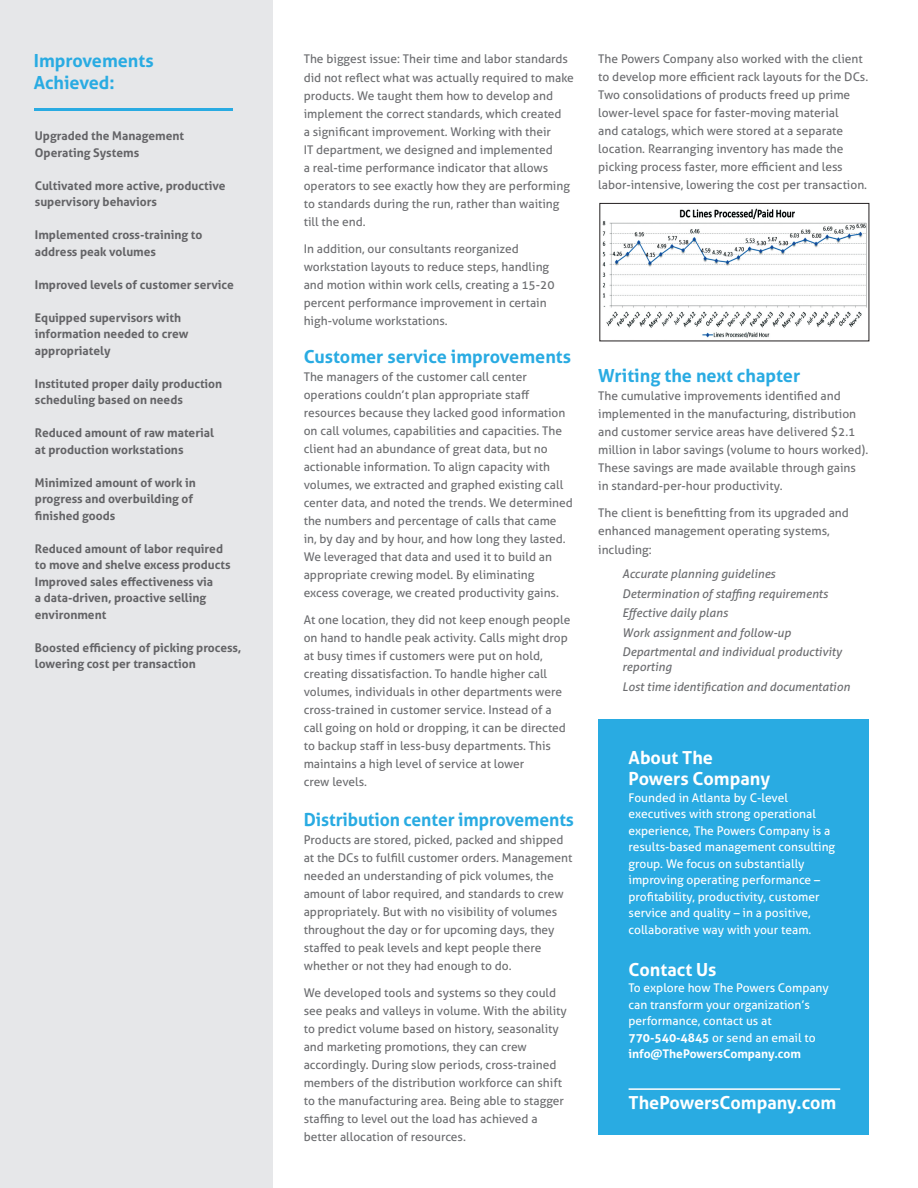
<style>
.page{position:relative;width:918px;height:1188px;background:#fff}
.page>*{position:absolute;margin:0;border:0;box-sizing:border-box;transform-origin:0 0}
.subhead{font:700 18px "Aller";color:#29abe2}
.t1{font:700 18px "Aller";color:#fff}
.t2{font:12px/18px "Aller";color:#6c6d70}
.t3{font:700 12px/16.5px "Aller";color:#636366}
.t4{font:12px/16.5px "Aller";color:#fff}
.Indent_Italic{font:italic 12px/15px "Aller";color:#6c6d70}
.t5{font:700 12px "Aller";color:#fff}
.s1{font-weight:700}
</style>
<div class="page">
<div style="left:0;top:0;width:272px;height:1188px;background:#e6e7e9"></div>
<hr style="left:34px;top:108px;width:198px;height:3px;background:#29abe2">
<div style="left:598px;top:719px;width:270px;height:416px;background:#29abe2"></div>
<hr style="left:629px;top:1088px;width:211px;height:2px;background:#fff">
<img style="left:602px;top:208px;width:265px;height:130px">
<div style="left:599px;top:203px;width:270px;height:138px;border:1px solid #231f20"></div>
<p class="subhead" style="left:34px;top:50px;width:121px">Improvements</p>
<p class="subhead" style="left:34px;top:71px;width:82px">Achieved:</p>
<p class="t3" style="left:35px;top:128px;width:151px">Upgraded the Management<br>Operating Systems</p>
<p class="t3" style="left:35px;top:177px;width:192px">Cultivated more active, productive supervisory behaviors</p>
<p class="t3" style="left:35px;top:227px;width:169px">Implemented cross-training to address peak volumes</p>
<p class="t3" style="left:35px;top:276px;width:200px">Improved levels of customer service</p>
<p class="t3" style="left:35px;top:309px;width:155px">Equipped supervisors with information needed to crew appropriately</p>
<p class="t3" style="left:35px;top:375px;width:189px">Instituted proper daily production scheduling based on needs</p>
<p class="t3" style="left:35px;top:425px;width:181px">Reduced amount of raw material at production workstations</p>
<p class="t3" style="left:35px;top:474px;width:162px">Minimized amount of work in progress and overbuilding of finished goods</p>
<p class="t3" style="left:35px;top:540px;width:197px">Reduced amount of labor required to move and shelve excess products</p>
<p class="t3" style="left:35px;top:573px;width:180px">Improved sales effectiveness via a data-driven, proactive selling environment</p>
<p class="t3" style="left:35px;top:639px;width:208px">Boosted efficiency of picking process, lowering cost per transaction</p>
<p class="t2" style="left:304px;top:49px;width:272px">The biggest issue: Their time and labor standards did not reflect what was actually required to make products. We taught them how to develop and implement the correct standards, which created<br>a significant improvement. Working with their<br>IT department, we designed and implemented<br>a real-time performance indicator that allows operators to see exactly how they are performing to standards during the run, rather than waiting till the end.</p>
<p class="t2" style="left:304px;top:239px;width:252px">In addition, our consultants reorganized workstation layouts to reduce steps, handling and motion within work cells, creating a 15-20 percent performance improvement in certain high-volume workstations.</p>
<p class="subhead" style="left:304px;top:345px;width:269px">Customer service improvements</p>
<p class="t2" style="left:304px;top:368px;width:271px">The managers of the customer call center operations couldn’t plan appropriate staff resources because they lacked good information on call volumes, capabilities and capacities. The client had an abundance of great data, but no actionable information. To align capacity with volumes, we extracted and graphed existing call center data, and noted the trends. We determined the numbers and percentage of calls that came<br>in, by day and by hour, and how long they lasted.<br>We leveraged that data and used it to build an appropriate crewing model. By eliminating<br>excess coverage, we created productivity gains.</p>
<p class="t2" style="left:304px;top:611px;width:268px">At one location, they did not keep enough people on hand to handle peak activity. Calls might drop at busy times if customers were put on hold, creating dissatisfaction. To handle higher call volumes, individuals in other departments were cross-trained in customer service. Instead of a call going on hold or dropping, it can be directed to backup staff in less-busy departments. This maintains a high level of service at lower<br>crew levels.</p>
<p class="subhead" style="left:304px;top:808px;width:272px">Distribution center improvements</p>
<p class="t2" style="left:304px;top:830px;width:270px">Products are stored, picked, packed and shipped at the DCs to fulfill customer orders. Management needed an understanding of pick volumes, the amount of labor required, and standards to crew appropriately. But with no visibility of volumes throughout the day or for upcoming days, they staffed to peak levels and kept people there whether or not they had enough to do.</p>
<p class="t2" style="left:304px;top:983px;width:265px">We developed tools and systems so they could see peaks and valleys in volume. With the ability to predict volume based on history, seasonality and marketing promotions, they can crew accordingly. During slow periods, cross-trained members of the distribution workforce can shift to the manufacturing area. Being able to stagger staffing to level out the load has achieved a better allocation of resources.</p>
<p class="t2" style="left:598px;top:50px;width:272px">The Powers Company also worked with the client to develop more efficient rack layouts for the DCs.<br>Two consolidations of products freed up prime lower-level space for faster-moving material<br>and catalogs, which were stored at a separate location. Rearranging inventory has made the picking process faster, more efficient and less labor-intensive, lowering the cost per transaction.</p>
<p class="subhead" style="left:598px;top:364px;width:204px">Writing the next chapter</p>
<p class="t2" style="left:598px;top:386px;width:271px">The cumulative improvements identified and implemented in the manufacturing, distribution and customer service areas have delivered $2.1 million in labor savings (volume to hours worked).<br>These savings are made available through gains in standard-per-hour productivity.</p>
<p class="t2" style="left:598px;top:503px;width:252px">The client is benefitting from its upgraded and enhanced management operating systems,</p>
<p class="t2" style="left:598px;top:541px;width:55px">including:</p>
<p class="Indent_Italic" style="left:622px;top:566px;width:155px">Accurate planning guidelines</p>
<p class="Indent_Italic" style="left:622px;top:586px;width:207px">Determination of staffing requirements</p>
<p class="Indent_Italic" style="left:622px;top:605px;width:107px">Effective daily plans</p>
<p class="Indent_Italic" style="left:622px;top:625px;width:170px">Work assignment and follow-up</p>
<p class="Indent_Italic" style="left:622px;top:644px;width:221px">Departmental and individual productivity reporting</p>
<p class="Indent_Italic" style="left:622px;top:679px;width:229px">Lost time identification and documentation</p>
<p class="t1" style="left:629px;top:747px;width:86px">About The</p>
<p class="t1" style="left:629px;top:768px;width:143px">Powers Company</p>
<p class="t4" style="left:629px;top:789px;width:208px">Founded in Atlanta by C-level executives with strong operational experience, The Powers Company is a results-based management consulting group. We focus on substantially improving operating performance – profitability, productivity, customer service and quality – in a positive, collaborative way with your team.</p>
<p class="t1" style="left:629px;top:958px;width:90px">Contact Us</p>
<p class="t4" style="left:629px;top:980px;width:202px">To explore how The Powers Company can transform your organization’s performance, contact us at<br><span class="s1">770-540-4845</span> or send an email to</p>
<p class="t5" style="left:629px;top:1046px;width:174px">info@ThePowersCompany.com</p>
<p class="t1" style="left:629px;top:1092px;width:209px">ThePowersCompany.com</p>
</div>
